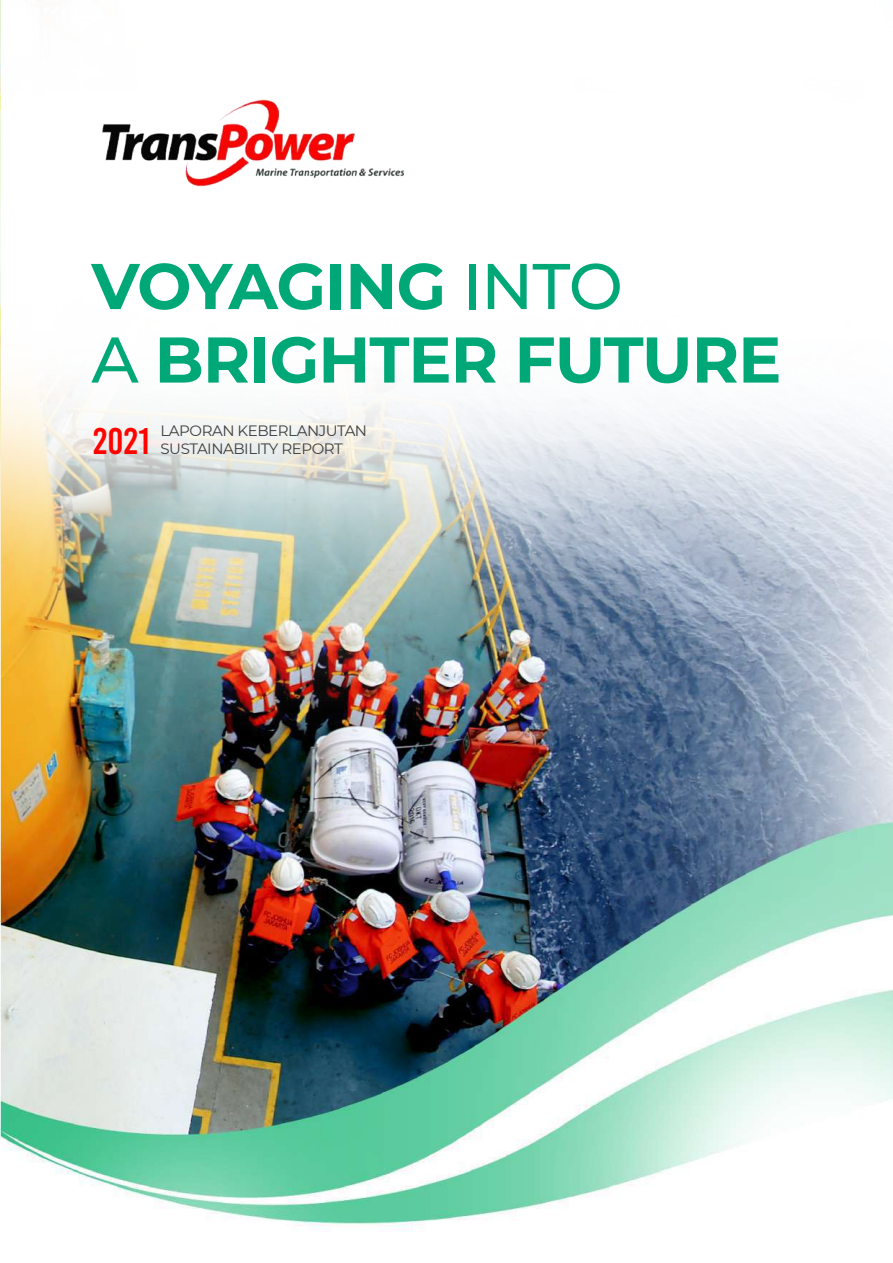
<style>
.page{position:relative;width:893px;height:1263px;background:#fff}
.page>*{position:absolute;margin:0;border:0;box-sizing:border-box;transform-origin:0 0}
.t1{font:700 64.5px/73.5px "Montserrat";letter-spacing:-.015em;color:#00a878}
.t2{font:37.05px "Bebas";color:#ff0300}
.t3{font:15px "Montserrat";letter-spacing:-.03em;color:#3e3e3f}
.s1{font-weight:500}
</style>
<div class="page">
<img style="left:0;top:0;width:893px;height:1232px">
<img style="left:58px;top:70px;width:391px;height:145px">
<h1 class="t1" style="left:91px;top:246px;width:691px">VOYAGING <span class="s1">INTO<br>A</span> BRIGHTER FUTURE</h1>
<h2 class="t2" style="left:93px;top:423px;width:58px">2021</h2>
<p class="t3" style="left:161px;top:421px;width:208px">LAPORAN KEBERLANJUTAN</p>
<p class="t3" style="left:161px;top:439px;width:184px">SUSTAINABILITY REPORT</p>
</div>
